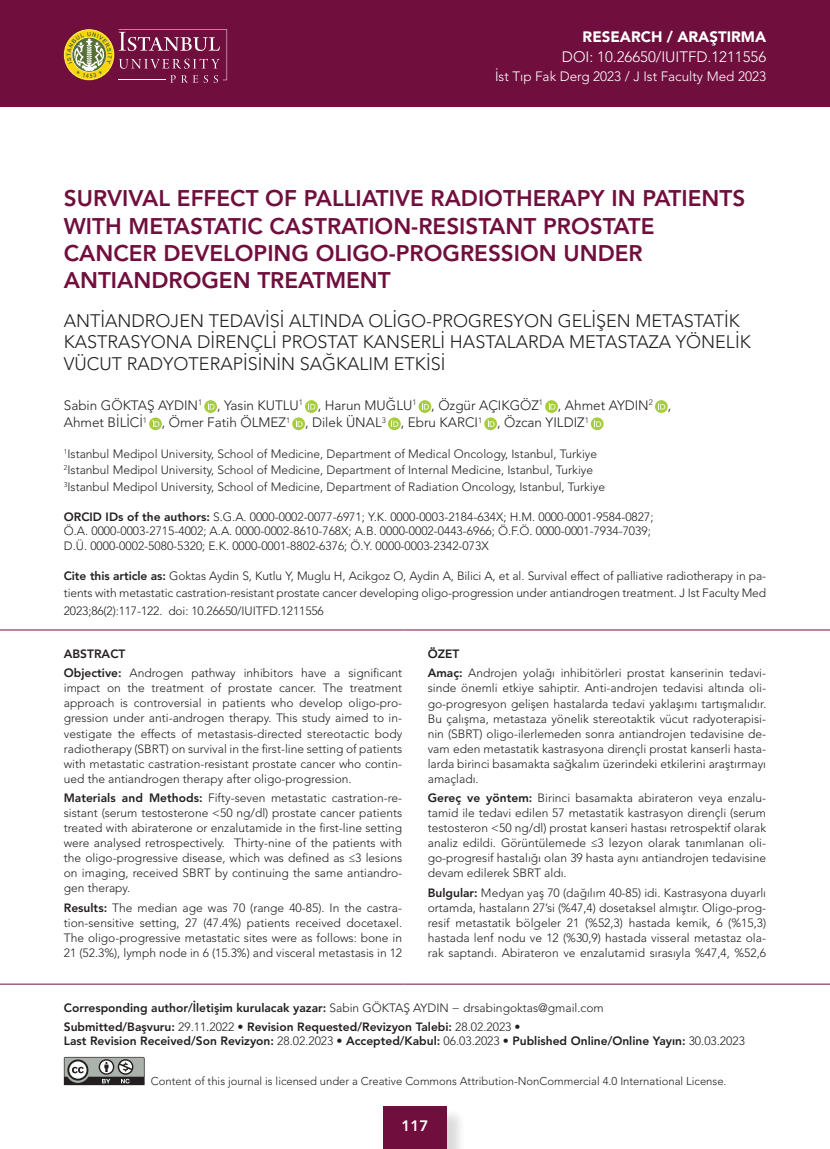
<style>
.page{position:relative;width:830px;height:1149px;background:#fff}
.page>*{position:absolute;margin:0;border:0;box-sizing:border-box;transform-origin:0 0}
.t1{font:800 22.5px/27px "Avenir LT Std";color:#700f3d}
.t2{font:300 18px/21.6px "Avenir LT Std";color:#231f20}
.t3{font:300 15px "Avenir LT Std";color:#fff}
.t4{font:900 15px "Avenir LT Std";color:#fff}
.t5{font:800 15px "Avenir LT Std";color:#fff}
.t6{font:300 13.5px/17.2px "Avenir LT Std";color:#231f20}
.t7{font:300 13.5px "Avenir LT Std";color:#fff}
.t8{font:300 12px/15px "Avenir LT Std";color:#231f20;text-align:justify}
.t9{font:800 12px/19.2px "Avenir LT Std";color:#231f20}
.t10{font:300 11.25px "Avenir LT Std";color:#231f20}
.s1{font-weight:800}
.s2{font-weight:300}
</style>
<div class="page">
<div style="left:385px;top:1108px;width:80px;height:40px;background:#231f20;opacity:.16"></div>
<div style="left:383px;top:1106px;width:63px;height:42px;background:#700f3d"></div>
<div style="left:0;top:0;width:829px;height:106px;background:#700f3d"></div>
<hr style="left:0;top:629px;width:404px;height:1px;background:#700f3d">
<hr style="left:404px;top:629px;width:425px;height:1px;background:#700f3d">
<hr style="left:0;top:983px;width:404px;height:1px;background:#700f3d">
<hr style="left:404px;top:983px;width:425px;height:1px;background:#700f3d">
<svg style="left:64px;top:29px;width:163px;height:54px"></svg>
<svg style="left:204px;top:400px;width:13px;height:13px"></svg>
<svg style="left:207px;top:402px;width:7px;height:7px"></svg>
<svg style="left:305px;top:400px;width:12px;height:13px"></svg>
<svg style="left:308px;top:402px;width:7px;height:7px"></svg>
<svg style="left:418px;top:400px;width:13px;height:13px"></svg>
<svg style="left:422px;top:402px;width:6px;height:7px"></svg>
<svg style="left:545px;top:400px;width:12px;height:13px"></svg>
<svg style="left:548px;top:402px;width:7px;height:7px"></svg>
<svg style="left:654px;top:400px;width:13px;height:13px"></svg>
<svg style="left:658px;top:402px;width:7px;height:7px"></svg>
<svg style="left:149px;top:417px;width:13px;height:13px"></svg>
<svg style="left:152px;top:419px;width:7px;height:7px"></svg>
<svg style="left:292px;top:417px;width:13px;height:13px"></svg>
<svg style="left:295px;top:419px;width:7px;height:7px"></svg>
<svg style="left:388px;top:417px;width:12px;height:13px"></svg>
<svg style="left:391px;top:419px;width:7px;height:7px"></svg>
<svg style="left:484px;top:417px;width:13px;height:13px"></svg>
<svg style="left:487px;top:419px;width:7px;height:7px"></svg>
<svg style="left:590px;top:417px;width:13px;height:13px"></svg>
<svg style="left:594px;top:419px;width:7px;height:7px"></svg>
<svg style="left:64px;top:1056px;width:80px;height:28px;background:#888a88"></svg>
<p class="t4" style="left:582px;top:28px;width:185px">RESEARCH / ARAŞTIRMA</p>
<p class="t3" style="left:561px;top:48px;width:206px">DOI: 10.26650/IUITFD.1211556</p>
<p class="t7" style="left:495px;top:68px;width:272px">İst Tıp Fak Derg 2023 / J Ist Faculty Med 2023</p>
<h1 class="t1" style="left:64px;top:185px;width:682px">SURVIVAL EFFECT OF PALLIATIVE RADIOTHERAPY IN PATIENTS WITH METASTATIC CASTRATION-RESISTANT PROSTATE CANCER DEVELOPING OLIGO-PROGRESSION UNDER ANTIANDROGEN TREATMENT</h1>
<h2 class="t2" style="left:64px;top:309px;width:688px">ANTİANDROJEN TEDAVİSİ ALTINDA OLİGO-PROGRESYON GELİŞEN METASTATİK<br>KASTRASYONA DİRENÇLİ PROSTAT KANSERLİ HASTALARDA METASTAZA YÖNELİK<br>VÜCUT RADYOTERAPİSİNİN SAĞKALIM ETKİSİ</h2>
<p class="t6" style="left:64px;top:396px;width:608px">Sabin GÖKTAŞ AYDIN<sup>1</sup> , Yasin KUTLU<sup>1</sup> , Harun MUĞLU<sup>1</sup> , Özgür AÇIKGÖZ<sup>1</sup> , Ahmet AYDIN<sup>2</sup> ,<br>Ahmet BİLİCİ<sup>1</sup> , Ömer Fatih ÖLMEZ<sup>1</sup> , Dilek ÜNAL<sup>3</sup> , Ebru KARCI<sup>1</sup> , Özcan YILDIZ<sup>1</sup></p>
<p class="t8" style="left:64px;top:445px;width:542px;line-height:16.5px;text-align:left"><sup>1</sup>Istanbul Medipol University, School of Medicine, Department of Medical Oncology, Istanbul, Turkiye<br><sup>2</sup>Istanbul Medipol University, School of Medicine, Department of Internal Medicine, Istanbul, Turkiye<br><sup>3</sup>Istanbul Medipol University, School of Medicine, Department of Radiation Oncology, Istanbul, Turkiye</p>
<p class="t8" style="left:64px;top:509px;width:591px;line-height:14.4px;text-align:left"><span class="s1">ORCID IDs of the authors:</span> S.G.A. 0000-0002-0077-6971; Y.K. 0000-0003-2184-634X; H.M. 0000-0001-9584-0827;<br>Ö.A. 0000-0003-2715-4002; A.A. 0000-0002-8610-768X; A.B. 0000-0002-0443-6966; Ö.F.Ö. 0000-0001-7934-7039;<br>D.Ü. 0000-0002-5080-5320; E.K. 0000-0001-8802-6376; Ö.Y. 0000-0003-2342-073X</p>
<p class="t8" style="left:64px;top:567px;width:703px;line-height:17.2px"><span class="s1">Cite this article as:</span> Goktas Aydin S, Kutlu Y, Muglu H, Acikgoz O, Aydin A, Bilici A, et al. Survival effect of palliative radiotherapy in pa&shy;tients with metastatic castration-resistant prostate cancer developing oligo-progression under antiandrogen treatment. J Ist Faculty Med 2023;86(2):117-122. doi: 10.26650/IUITFD.1211556</p>
<p class="t8" style="left:64px;top:644px;width:340px;line-height:19.4px"><span class="s1">ABSTRACT<br>Objective:</span> Androgen pathway inhibitors have a significant</p>
<p class="t8" style="left:64px;top:680px;width:340px">impact on the treatment of prostate cancer. The treatment approach is controversial in patients who develop oligo-pro&shy;gression under anti-androgen therapy. This study aimed to in&shy;vestigate the effects of metastasis-directed stereotactic body radiotherapy (SBRT) on survival in the first-line setting of patients with metastatic castration-resistant prostate cancer who contin&shy;ued the antiandrogen therapy after oligo-progression.</p>
<p class="t8" style="left:64px;top:790px;width:340px"><span class="s1">Materials and Methods:</span> Fifty-seven metastatic castration-re&shy;sistant (serum testosterone &lt;50 ng/dl) prostate cancer patients treated with abiraterone or enzalutamide in the first-line setting were analysed retrospectively. Thirty-nine of the patients with the oligo-progressive disease, which was defined as ≤3 lesions on imaging, received SBRT by continuing the same antiandro&shy;gen therapy.</p>
<p class="t8" style="left:64px;top:899px;width:340px"><span class="s1">Results:</span> The median age was 70 (range 40-85). In the castra&shy;tion-sensitive setting, 27 (47.4%) patients received docetaxel.<br>The oligo-progressive metastatic sites were as follows: bone in 21 (52.3%), lymph node in 6 (15.3%) and visceral metastasis in 12</p>
<p class="t8" style="left:427px;top:644px;width:340px;line-height:19.4px"><span class="s1">ÖZET<br>Amaç:</span> Androjen yolağı inhibitörleri prostat kanserinin tedavi-</p>
<p class="t8" style="left:427px;top:680px;width:340px">sinde önemli etkiye sahiptir. Anti-androjen tedavisi altında oli&shy;go-progresyon gelişen hastalarda tedavi yaklaşımı tartışmalıdır.<br>Bu çalışma, metastaza yönelik stereotaktik vücut radyoterapisi&shy;nin (SBRT) oligo-ilerlemeden sonra antiandrojen tedavisine de&shy;vam eden metastatik kastrasyona dirençli prostat kanserli hasta&shy;larda birinci basamakta sağkalım üzerindeki etkilerini araştırmayı amaçladı.</p>
<p class="t8" style="left:427px;top:790px;width:340px"><span class="s1">Gereç ve yöntem:</span> Birinci basamakta abirateron veya enzalu&shy;tamid ile tedavi edilen 57 metastatik kastrasyon dirençli (serum testosteron &lt;50 ng/dl) prostat kanseri hastası retrospektif olarak analiz edildi. Görüntülemede ≤3 lezyon olarak tanımlanan oli&shy;go-progresif hastalığı olan 39 hasta aynı antiandrojen tedavisine devam edilerek SBRT aldı.</p>
<p class="t8" style="left:427px;top:884px;width:340px"><span class="s1">Bulgular:</span> Medyan yaş 70 (dağılım 40-85) idi. Kastrasyona duyarlı ortamda, hastaların 27’si (%47,4) dosetaksel almıştır. Oligo-prog&shy;resif metastatik bölgeler 21 (%52,3) hastada kemik, 6 (%15,3) hastada lenf nodu ve 12 (%30,9) hastada visseral metastaz ola&shy;rak saptandı. Abirateron ve enzalutamid sırasıyla %47,4, %52,6</p>
<p class="t9" style="left:64px;top:997px;width:541px">Corresponding author/İletişim kurulacak yazar: <span class="s2">Sabin GÖKTAŞ AYDIN − drsabingoktas@gmail.com<br></span>Submitted/Başvuru: <span class="s2">29.11.2022 •</span> Revision Requested/Revizyon Talebi: <span class="s2">28.02.2023 •</span></p>
<p class="t9" style="left:64px;top:1031px;width:682px">Last Revision Received/Son Revizyon: <span class="s2">28.02.2023 •</span> Accepted/Kabul: <span class="s2">06.03.2023 •</span> Published Online/Online Yayın: <span class="s2">30.03.2023</span></p>
<p class="t10" style="left:151px;top:1074px;width:577px">Content of this journal is licensed under a Creative Commons Attribution-NonCommercial 4.0 International License.</p>
<p class="t5" style="left:401px;top:1115px;width:28px">117</p>
</div>
